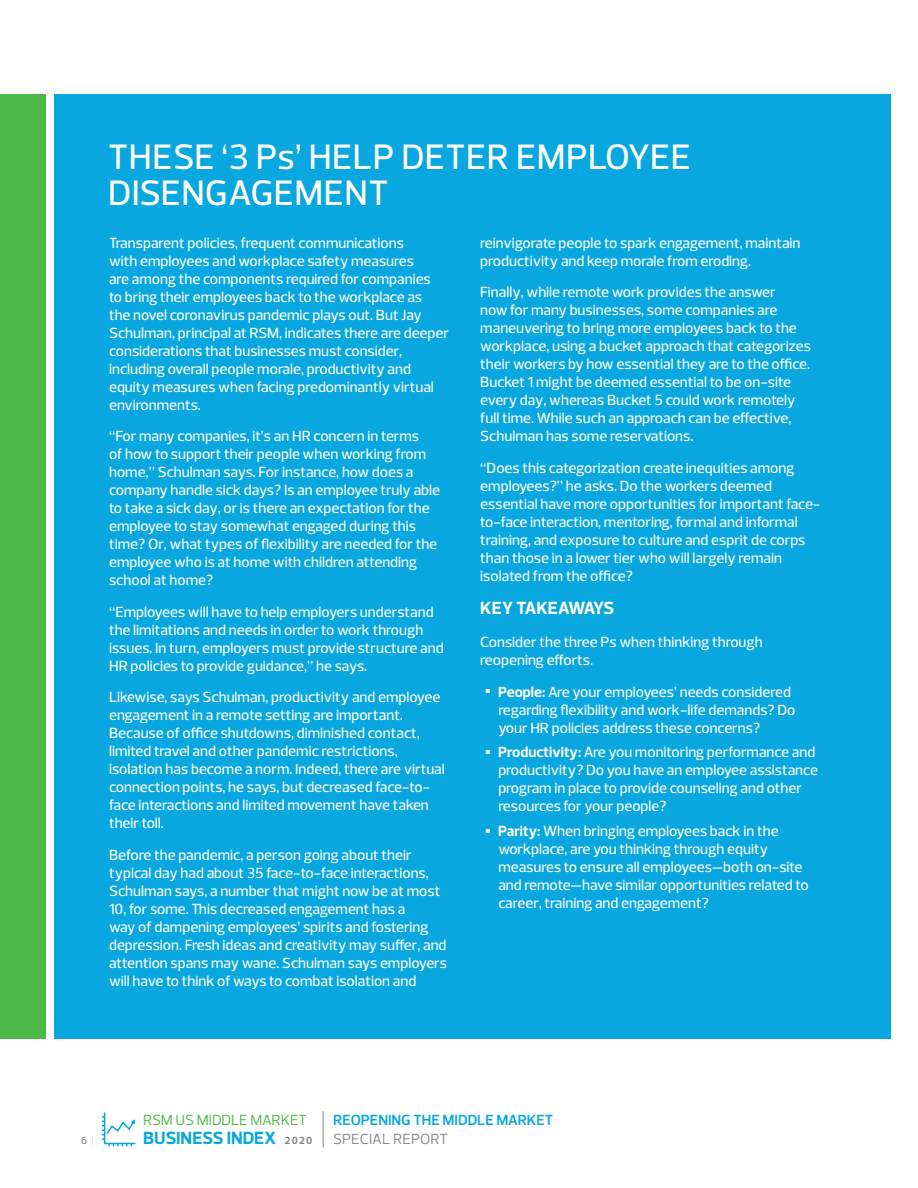
<style>
.page{position:relative;width:918px;height:1188px;background:#fff}
.page>*{position:absolute;margin:0;border:0;box-sizing:border-box;transform-origin:0 0}
.t1{font:500 36px/36px "Prelo";letter-spacing:.015em;color:#fff}
.t2{font:700 18px "Prelo";color:#08a7e0}
.t3{font:700 18px "Prelo";letter-spacing:-.03em;color:#fff}
.t4{font:500 15px/18px "Prelo";color:#fff}
.t5{font:600 15px "Prelo";color:#08a7e0}
.t6{font:15px "Prelo";color:#4cb848}
.t7{font:15px "Prelo";color:#848689}
.t8{font:10.5px "Prelo";color:#656568}
.s1{font-weight:900;font-size:24px}
.s2{font-weight:700}
.s3{color:#cccdcf}
.s4{font-size:10.5px;color:#848689}
</style>
<div class="page">
<div style="left:54px;top:94px;width:837px;height:946px;background:#08a7e0"></div>
<div style="left:0;top:94px;width:45px;height:946px;background:#4cb848"></div>
<hr style="left:323px;top:1111px;width:1px;height:36px;background:#848689">
<svg style="left:102px;top:1113px;width:34px;height:33px"></svg>
<hr style="left:917px;top:94px;width:1px;height:689px;background:#4cb848">
<h1 class="t1" style="left:108px;top:139px;width:584px">THESE ‘3 Ps’ HELP DETER EMPLOYEE<br>DISENGAGEMENT</h1>
<p class="t4" style="left:109px;top:234px;width:341px">Transparent policies, frequent communications<br>with employees and workplace safety measures<br>are among the components required for companies<br>to bring their employees back to the workplace as<br>the novel coronavirus pandemic plays out. But Jay Schulman, principal at RSM, indicates there are deeper considerations that businesses must consider, including overall people morale, productivity and equity measures when facing predominantly virtual environments.</p>
<p class="t4" style="left:109px;top:427px;width:333px">“For many companies, it’s an HR concern in terms<br>of how to support their people when working from home,” Schulman says. For instance, how does a company handle sick days? Is an employee truly able to take a sick day, or is there an expectation for the employee to stay somewhat engaged during this time? Or, what types of flexibility are needed for the employee who is at home with children attending school at home?</p>
<p class="t4" style="left:109px;top:603px;width:336px">“Employees will have to help employers understand the limitations and needs in order to work through issues. In turn, employers must provide structure and HR policies to provide guidance,” he says.</p>
<p class="t4" style="left:109px;top:688px;width:337px">Likewise, says Schulman, productivity and employee engagement in a remote setting are important.<br>Because of office shutdowns, diminished contact, limited travel and other pandemic restrictions, isolation has become a norm. Indeed, there are virtual connection points, he says, but decreased face-to&shy;face interactions and limited movement have taken their toll.</p>
<p class="t4" style="left:109px;top:846px;width:339px">Before the pandemic, a person going about their typical day had about 35 face-to-face interactions, Schulman says, a number that might now be at most 10, for some. This decreased engagement has a<br>way of dampening employees’ spirits and fostering depression. Fresh ideas and creativity may suffer, and attention spans may wane. Schulman says employers will have to think of ways to combat isolation and</p>
<p class="t4" style="left:480px;top:234px;width:322px">reinvigorate people to spark engagement, maintain productivity and keep morale from eroding.</p>
<p class="t4" style="left:480px;top:283px;width:332px">Finally, while remote work provides the answer<br>now for many businesses, some companies are maneuvering to bring more employees back to the workplace, using a bucket approach that categorizes their workers by how essential they are to the office.<br>Bucket 1 might be deemed essential to be on-site every day, whereas Bucket 5 could work remotely full time. While such an approach can be effective, Schulman has some reservations.</p>
<p class="t4" style="left:480px;top:459px;width:342px">“Does this categorization create inequities among employees?” he asks. Do the workers deemed essential have more opportunities for important face&shy;to-face interaction, mentoring, formal and informal training, and exposure to culture and esprit de corps than those in a lower tier who will largely remain isolated from the office?</p>
<p class="t3" style="left:480px;top:597px;width:136px">KEY TAKEAWAYS</p>
<p class="t4" style="left:480px;top:633px;width:284px">Consider the three Ps when thinking through reopening efforts.</p>
<p class="t4" style="left:498px;top:683px;width:299px;text-indent:-14px"><span class="s1">•</span> <span class="s2">People:</span> Are your employees’ needs considered regarding flexibility and work-life demands? Do your HR policies address these concerns?</p>
<p class="t4" style="left:498px;top:743px;width:321px;text-indent:-14px"><span class="s1">•</span> <span class="s2">Productivity:</span> Are you monitoring performance and productivity? Do you have an employee assistance program in place to provide counseling and other resources for your people?</p>
<p class="t4" style="left:498px;top:822px;width:312px;text-indent:-14px"><span class="s1">•</span> <span class="s2">Parity:</span> When bringing employees back in the workplace, are you thinking through equity measures to ensure all employees—both on-site and remote—have similar opportunities related to career, training and engagement?</p>
<p class="t6" style="left:143px;top:1111px;width:165px">RSM US MIDDLE MARKET</p>
<p class="t8" style="left:81px;top:1134px;width:14px">6 <span class="s3">|</span></p>
<p class="t2" style="left:143px;top:1127px;width:171px">BUSINESS INDEX <span class="s4">2020</span></p>
<p class="t5" style="left:333px;top:1111px;width:222px">REOPENING THE MIDDLE MARKET</p>
<p class="t7" style="left:333px;top:1130px;width:116px">SPECIAL REPORT</p>
</div>
